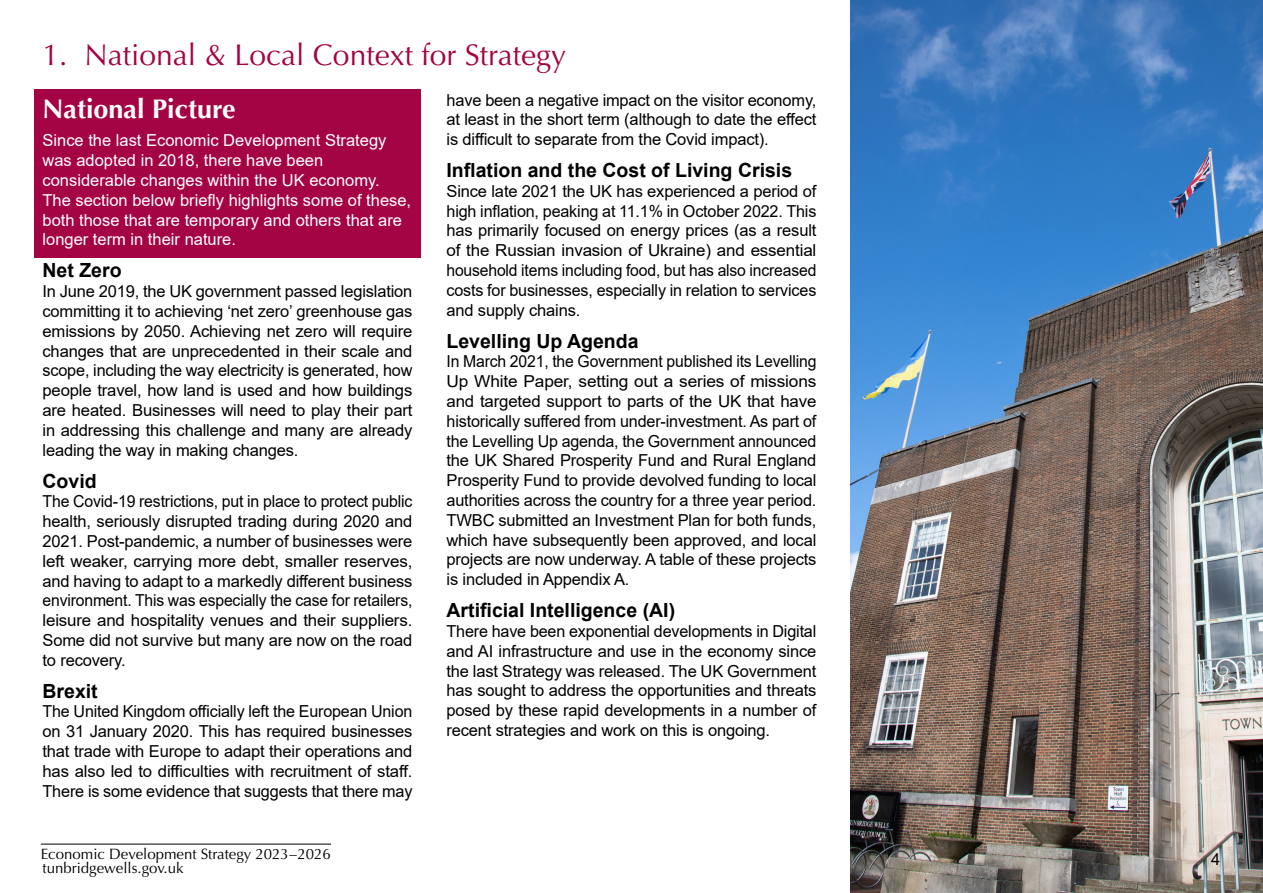
<style>
.page{position:relative;width:1263px;height:893px;background:#fff}
.page>*{position:absolute;margin:0;border:0;box-sizing:border-box;transform-origin:0 0}
.t1{font:30px "Optima LT Pro";color:#a40344}
.t2{font:700 27px "Optima LT Pro";color:#fff}
.t3{font:700 19.5px "Arial";color:#000}
.t4{font:16.5px/19.8px "Arial";letter-spacing:-.01em;color:#000;text-align:justify}
.t5{font:16.5px/19.8px "Arial";letter-spacing:-.01em;color:#000;text-align:justify;scale:.96 1}
.t6{font:16.5px/19.8px "Arial";color:#fff}
.t7{font:15px/14px "Optima LT Pro";color:#000}
</style>
<div class="page">
<div style="left:34px;top:90px;width:387px;height:44px;background:#a40344"></div>
<div style="left:34px;top:126px;width:387px;height:131px;background:#a40344"></div>
<img style="left:851px;top:0;width:412px;height:893px">
<hr style="left:41px;top:844px;width:290px;height:1px;background:#000">
<h1 class="t1" style="left:43px;top:36px;width:525px">1. National &amp; Local Context for Strategy</h1>
<h2 class="t2" style="left:43px;top:92px;width:195px">National Picture</h2>
<p class="t6" style="left:43px;top:131px;width:370px">Since the last Economic Development Strategy was adopted in 2018, there have been considerable changes within the UK economy.<br>The section below briefly highlights some of these, both those that are temporary and others that are longer term in their nature.</p>
<p class="t3" style="left:43px;top:257px;width:81px">Net Zero</p>
<p class="t4" style="left:43px;top:281px;width:371px">In June 2019, the UK government passed legislation committing it to achieving ‘net zero’ greenhouse gas emissions by 2050. Achieving net zero will require changes that are unprecedented in their scale and scope, including the way electricity is generated, how people travel, how land is used and how buildings are heated. Businesses will need to play their part in addressing this challenge and many are already leading the way in making changes.</p>
<p class="t3" style="left:43px;top:467px;width:56px">Covid</p>
<p class="t5" style="left:43px;top:491px;width:387px">The Covid-19 restrictions, put in place to protect public health, seriously disrupted trading during 2020 and 2021. Post-pandemic, a number of businesses were left weaker, carrying more debt, smaller reserves, and having to adapt to a markedly different business environment. This was especially the case for retailers, leisure and hospitality venues and their suppliers.<br>Some did not survive but many are now on the road to recovery.</p>
<p class="t3" style="left:43px;top:677px;width:57px">Brexit</p>
<p class="t4" style="left:43px;top:702px;width:371px">The United Kingdom officially left the European Union on 31 January 2020. This has required businesses that trade with Europe to adapt their operations and has also led to difficulties with recruitment of staff.<br>There is some evidence that suggests that there may</p>
<p class="t4" style="left:446px;top:90px;width:371px">have been a negative impact on the visitor economy, at least in the short term (although to date the effect is difficult to separate from the Covid impact).</p>
<p class="t3" style="left:446px;top:156px;width:347px">Inflation and the Cost of Living Crisis</p>
<p class="t4" style="left:446px;top:181px;width:371px">Since late 2021 the UK has experienced a period of high inflation, peaking at 11.1% in October 2022. This has primarily focused on energy prices (as a result of the Russian invasion of Ukraine) and essential household items including food, but has also increased costs for businesses, especially in relation to services and supply chains.</p>
<p class="t3" style="left:446px;top:327px;width:194px">Levelling Up Agenda</p>
<p class="t5" style="left:446px;top:352px;width:387px">In March 2021, the Government published its Levelling Up White Paper, setting out a series of missions and targeted support to parts of the UK that have historically suffered from under-investment. As part of the Levelling Up agenda, the Government announced the UK Shared Prosperity Fund and Rural England Prosperity Fund to provide devolved funding to local authorities across the country for a three year period.<br>TWBC submitted an Investment Plan for both funds, which have subsequently been approved, and local projects are now underway. A table of these projects is included in Appendix A.</p>
<p class="t3" style="left:446px;top:596px;width:230px">Artificial Intelligence (AI)</p>
<p class="t4" style="left:446px;top:621px;width:371px">There have been exponential developments in Digital and AI infrastructure and use in the economy since the last Strategy was released. The UK Government has sought to address the opportunities and threats posed by these rapid developments in a number of recent strategies and work on this is ongoing.</p>
<p class="t7" style="left:41px;top:847px;width:292px">Economic Development Strategy 2023–2026 tunbridgewells.gov.uk</p>
<p class="t4" style="left:1211px;top:849px;width:11px">4</p>
</div>
